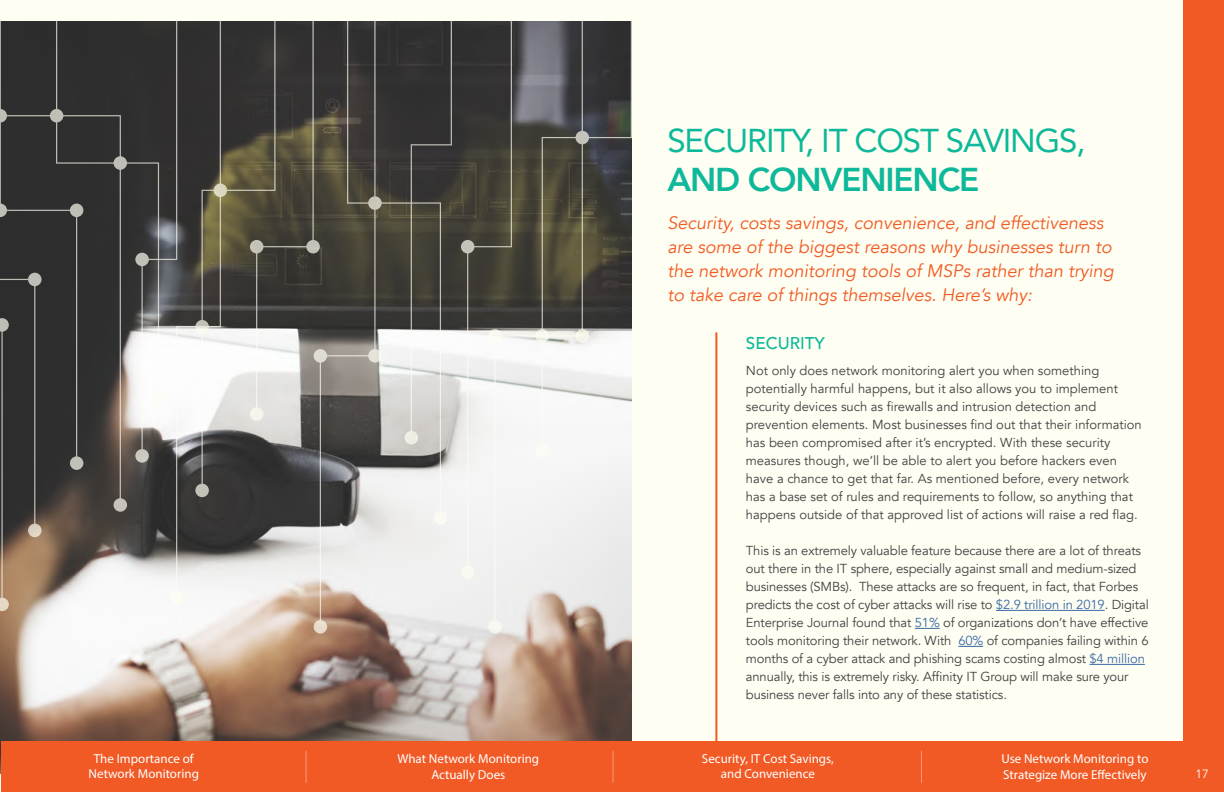
<style>
.page{position:relative;width:1224px;height:792px;background:#fff}
.page>*{position:absolute;margin:0;border:0;box-sizing:border-box;transform-origin:0 0}
.t1{font:33px "Avenir";letter-spacing:-.035em;color:#0eb89a}
.t2{font:800 33px "Avenir";letter-spacing:-.035em;color:#0eb89a}
.t3{font:italic 18px/24px "Avenir";color:#f15a22}
.t4{font:500 17px "Avenir";color:#0eb89a}
.t5{font:13px/18px "Avenir";letter-spacing:-.01em;color:#414042}
.t6{font:13px/15.6px "Myriad Pro";color:#fff;text-align:center}
.t7{font:12px "Avenir";color:#fffef2}
.s1{color:#3a68a5}
</style>
<div class="page">
<div style="left:601px;top:0;width:623px;height:792px;background:#fffef2"></div>
<div style="left:0;top:0;width:615px;height:792px;background:#fffef2"></div>
<img style="left:0;top:22px;width:632px;height:752px">
<svg style="left:441px;top:21px;width:11px;height:417px;background:#676663"></svg>
<svg style="left:376px;top:21px;width:65px;height:497px"></svg>
<svg style="left:77px;top:398px;width:44px;height:107px;background:#47413d"></svg>
<svg style="left:77px;top:21px;width:65px;height:377px;background:#3b3b3a"></svg>
<svg style="left:494px;top:21px;width:89px;height:606px"></svg>
<svg style="left:542px;top:21px;width:90px;height:429px"></svg>
<svg style="left:142px;top:21px;width:172px;height:577px;background:#6e6d69"></svg>
<svg style="left:320px;top:21px;width:56px;height:606px;background:#6d6862"></svg>
<svg style="left:467px;top:21px;width:45px;height:551px"></svg>
<div style="left:405px;top:431px;width:13px;height:13px;background:#f0eee4;border-radius:50%"></div>
<div style="left:536px;top:444px;width:13px;height:13px;background:#fffef2;border-radius:50%"></div>
<div style="left:461px;top:240px;width:13px;height:13px;background:#c6c4b8;border-radius:50%"></div>
<div style="left:488px;top:329px;width:14px;height:14px;background:#fffef2;border-radius:50%"></div>
<svg style="left:368px;top:196px;width:14px;height:14px"></svg>
<div style="left:250px;top:240px;width:13px;height:13px;background:#c5c3b8;border-radius:50%"></div>
<div style="left:135px;top:253px;width:14px;height:13px;background:#c1c0b8;border-radius:50%"></div>
<svg style="left:195px;top:320px;width:14px;height:13px"></svg>
<div style="left:314px;top:349px;width:13px;height:14px;background:#dfdcd1;border-radius:50%"></div>
<svg style="left:536px;top:329px;width:13px;height:14px"></svg>
<svg style="left:576px;top:329px;width:13px;height:14px"></svg>
<div style="left:576px;top:131px;width:13px;height:13px;background:#c4c3bc;border-radius:50%"></div>
<div style="left:306px;top:240px;width:14px;height:13px;background:#c3c1b7;border-radius:50%"></div>
<svg style="left:368px;top:349px;width:14px;height:14px"></svg>
<div style="left:214px;top:184px;width:13px;height:13px;background:#dbd7bf;border-radius:50%"></div>
<div style="left:70px;top:204px;width:13px;height:13px;background:#bfbeb6;border-radius:50%"></div>
<div style="left:114px;top:156px;width:13px;height:14px;background:#c0bfb7;border-radius:50%"></div>
<div style="left:461px;top:566px;width:13px;height:13px;background:#fffef2;border-radius:50%"></div>
<div style="left:434px;top:511px;width:13px;height:13px;background:#fffef2;border-radius:50%"></div>
<div style="left:488px;top:620px;width:14px;height:14px;background:#fffef2;border-radius:50%"></div>
<div style="left:314px;top:620px;width:13px;height:14px;background:#e8dac9;border-radius:50%"></div>
<div style="left:250px;top:407px;width:13px;height:14px;background:#f6f5ec;border-radius:50%"></div>
<div style="left:195px;top:484px;width:14px;height:13px;background:#c3c2b9;border-radius:50%"></div>
<div style="left:152px;top:391px;width:13px;height:13px;background:#fffef2;border-radius:50%"></div>
<svg style="left:135px;top:449px;width:14px;height:14px"></svg>
<div style="left:114px;top:498px;width:13px;height:14px;background:#c6c4ba;border-radius:50%"></div>
<div style="left:170px;top:591px;width:13px;height:13px;background:#fffef2;border-radius:50%"></div>
<div style="left:70px;top:456px;width:13px;height:14px;background:#c1c0b8;border-radius:50%"></div>
<svg style="left:0;top:21px;width:77px;height:590px;background:#46423e"></svg>
<hr style="left:996px;top:610px;width:109px;height:1px;background:#3a68a5">
<svg style="left:915px;top:628px;width:25px;height:1px"></svg>
<svg style="left:958px;top:646px;width:25px;height:1px"></svg>
<hr style="left:1090px;top:664px;width:55px;height:1px;background:#3a68a5">
<hr style="left:715px;top:332px;width:2px;height:409px;background:#f15a22">
<div style="left:1184px;top:0;width:40px;height:792px;background:#f15a25"></div>
<div style="left:1px;top:741px;width:1223px;height:51px;background:#f15a25"></div>
<hr style="left:921px;top:751px;width:1px;height:32px;background:#fff">
<hr style="left:612px;top:751px;width:2px;height:32px;background:#fff">
<hr style="left:306px;top:751px;width:1px;height:32px;background:#fff">
<p class="t6" style="left:89px;top:750px;width:112px">The Importance of<br>Network Monitoring</p>
<p class="t6" style="left:398px;top:751px;width:143px">What Network Monitoring<br>Actually Does</p>
<h1 class="t1" style="left:667px;top:114px;width:420px">SECURITY, IT COST SAVINGS,</h1>
<h1 class="t2" style="left:667px;top:154px;width:313px">AND CONVENIENCE</h1>
<h2 class="t3" style="left:667px;top:211px;width:448px">Security, costs savings, convenience, and effectiveness are some of the biggest reasons why businesses turn to the network monitoring tools of MSPs rather than trying to take care of things themselves. Here’s why:</h2>
<h3 class="t4" style="left:746px;top:329px;width:81px">SECURITY</h3>
<p class="t5" style="left:746px;top:362px;width:397px">Not only does network monitoring alert you when something potentially harmful happens, but it also allows you to implement security devices such as firewalls and intrusion detection and prevention elements. Most businesses find out that their information has been compromised after it’s encrypted. With these security measures though, we’ll be able to alert you before hackers even have a chance to get that far. As mentioned before, every network has a base set of rules and requirements to follow, so anything that happens outside of that approved list of actions will raise a red flag.</p>
<p class="t5" style="left:746px;top:542px;width:404px">This is an extremely valuable feature because there are a lot of threats out there in the IT sphere, especially against small and medium-sized businesses (SMBs). These attacks are so frequent, in fact, that Forbes predicts the cost of cyber attacks will rise to <span class="s1">$2.9 trillion in 2019</span>. Digital Enterprise Journal found that <span class="s1">51%</span> of organizations don’t have effective tools monitoring their network. With <span class="s1">60%</span> of companies failing within 6 months of a cyber attack and phishing scams costing almost <span class="s1">$4 million </span>annually, this is extremely risky. Affinity IT Group will make sure your business never falls into any of these statistics.</p>
<p class="t6" style="left:702px;top:750px;width:133px">Security, IT Cost Savings, and Convenience</p>
<p class="t6" style="left:1001px;top:751px;width:149px;text-align:left">Use Network Monitoring to<br>Strategize More Effectively</p>
<p class="t7" style="left:1195px;top:767px;width:15px">17</p>
</div>
